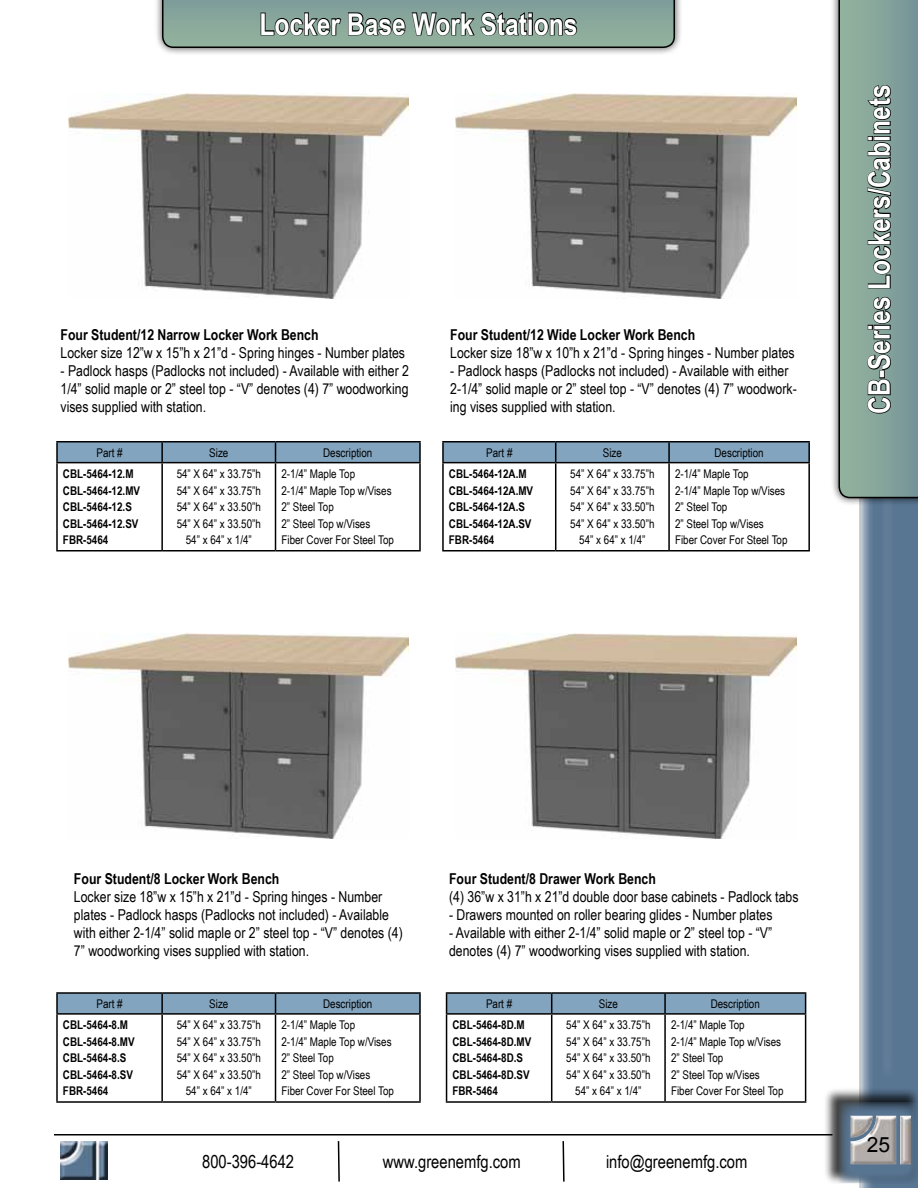
<style>
.page{position:relative;width:918px;height:1188px;background:#fff}
.page>*{position:absolute;margin:0;border:0;box-sizing:border-box;transform-origin:0 0}
.t1{font:700 30px "Arial Narrow";color:#fff}
.t2{font:21px "Arial";color:#000}
.t3{font:18px "Arial Narrow";color:#000}
.t4{font:15px/18px "Arial Narrow";color:#000}
.t5{font:700 15px "Arial Narrow";color:#000}
.t6{font:12px/16.5px "Arial Narrow";color:#000;text-align:center}
.t7{font:700 12px/16.5px "Arial Narrow";color:#000}
</style>
<div class="page">
<svg style="left:337px;top:1141px;width:3px;height:41px"></svg>
<hr style="left:54px;top:1134px;width:779px;height:2px;background:#000">
<svg style="left:562px;top:1141px;width:3px;height:41px"></svg>
<svg style="left:859px;top:506px;width:59px;height:682px"></svg>
<div style="left:882px;top:0;width:11px;height:1077px;background:#617b97"></div>
<div style="left:824px;top:1087px;width:94px;height:98px;background:#000;opacity:.75"></div>
<svg style="left:838px;top:1102px;width:80px;height:81px"></svg>
<img style="left:850px;top:1116px;width:61px;height:48px">
<img style="left:61px;top:1142px;width:47px;height:37px">
<hr style="left:56px;top:550px;width:106px;height:2px;background:#000">
<hr style="left:162px;top:441px;width:114px;height:1px;background:#000">
<hr style="left:162px;top:550px;width:114px;height:2px;background:#000">
<hr style="left:276px;top:441px;width:145px;height:1px;background:#000">
<hr style="left:276px;top:550px;width:145px;height:2px;background:#000">
<hr style="left:56px;top:441px;width:106px;height:1px;background:#000">
<svg style="left:56px;top:442px;width:365px;height:109px"></svg>
<hr style="left:56px;top:462px;width:106px;height:1px;background:#000">
<hr style="left:442px;top:550px;width:114px;height:2px;background:#000">
<hr style="left:556px;top:441px;width:113px;height:1px;background:#000">
<hr style="left:556px;top:550px;width:113px;height:2px;background:#000">
<hr style="left:669px;top:441px;width:141px;height:1px;background:#000">
<hr style="left:669px;top:550px;width:141px;height:2px;background:#000">
<hr style="left:442px;top:441px;width:114px;height:1px;background:#000">
<svg style="left:442px;top:442px;width:368px;height:109px"></svg>
<hr style="left:442px;top:462px;width:114px;height:1px;background:#000">
<hr style="left:56px;top:1101px;width:106px;height:2px;background:#000">
<hr style="left:162px;top:992px;width:114px;height:2px;background:#000">
<hr style="left:162px;top:1101px;width:114px;height:2px;background:#000">
<hr style="left:276px;top:992px;width:145px;height:2px;background:#000">
<hr style="left:276px;top:1101px;width:145px;height:2px;background:#000">
<hr style="left:56px;top:992px;width:106px;height:2px;background:#000">
<svg style="left:56px;top:993px;width:365px;height:109px"></svg>
<hr style="left:56px;top:1013px;width:106px;height:2px;background:#000">
<hr style="left:446px;top:1101px;width:106px;height:2px;background:#000">
<hr style="left:552px;top:992px;width:113px;height:2px;background:#000">
<hr style="left:552px;top:1101px;width:113px;height:2px;background:#000">
<hr style="left:665px;top:992px;width:141px;height:2px;background:#000">
<hr style="left:665px;top:1101px;width:141px;height:2px;background:#000">
<hr style="left:446px;top:992px;width:106px;height:2px;background:#000">
<svg style="left:446px;top:993px;width:360px;height:109px"></svg>
<hr style="left:446px;top:1013px;width:106px;height:2px;background:#000">
<img style="left:68px;top:93px;width:341px;height:205px">
<img style="left:456px;top:93px;width:340px;height:205px">
<img style="left:68px;top:633px;width:341px;height:205px">
<img style="left:456px;top:633px;width:340px;height:205px">
<div style="left:830px;top:0;width:88px;height:506px;background:#000;opacity:.75"></div>
<svg style="left:839px;top:0;width:79px;height:498px"></svg>
<div style="left:154px;top:0;width:529px;height:56px;background:#000;opacity:.75"></div>
<svg style="left:162px;top:0;width:513px;height:48px"></svg>
<h1 class="t1" style="left:259px;top:1px;width:320px">Locker Base Work Stations</h1>
<p class="t5" style="left:61px;top:323px;width:260px">Four Student/12 Narrow Locker Work Bench</p>
<p class="t4" style="left:61px;top:343px;width:346px">Locker size 12”w x 15”h x 21”d - Spring hinges - Number plates</p>
<p class="t4" style="left:61px;top:361px;width:350px;text-align:justify">- Padlock hasps (Padlocks not included) - Available with either 2<br>1/4” solid maple or 2” steel top - “V” denotes (4) 7” woodworking vises supplied with station.</p>
<p class="t6" style="left:96px;top:444px;width:28px">Part #</p>
<p class="t6" style="left:209px;top:444px;width:21px">Size</p>
<p class="t6" style="left:323px;top:444px;width:51px">Description</p>
<p class="t7" style="left:63px;top:465px;width:79px">CBL-5464-12.M<br>CBL-5464-12.MV<br>CBL-5464-12.S<br>CBL-5464-12.SV<br>FBR-5464</p>
<p class="t6" style="left:177px;top:465px;width:86px">54” X 64” x 33.75”h<br>54” X 64” x 33.75”h<br>54” X 64” x 33.50”h<br>54” X 64” x 33.50”h<br>54” x 64” x 1/4”</p>
<p class="t6" style="left:282px;top:465px;width:114px;text-align:left">2-1/4” Maple Top<br>2-1/4” Maple Top w/Vises<br>2” Steel Top<br>2” Steel Top w/Vises<br>Fiber Cover For Steel Top</p>
<p class="t5" style="left:450px;top:323px;width:247px">Four Student/12 Wide Locker Work Bench</p>
<p class="t4" style="left:450px;top:343px;width:346px">Locker size 18”w x 10”h x 21”d - Spring hinges - Number plates</p>
<p class="t4" style="left:450px;top:361px;width:348px">- Padlock hasps (Padlocks not included) - Available with either<br>2-1/4” solid maple or 2” steel top - “V” denotes (4) 7” woodwork&shy;ing vises supplied with station.</p>
<p class="t6" style="left:486px;top:444px;width:28px">Part #</p>
<p class="t6" style="left:603px;top:444px;width:21px">Size</p>
<p class="t6" style="left:715px;top:444px;width:51px">Description</p>
<p class="t7" style="left:449px;top:465px;width:86px">CBL-5464-12A.M<br>CBL-5464-12A.MV<br>CBL-5464-12A.S<br>CBL-5464-12A.SV<br>FBR-5464</p>
<p class="t6" style="left:570px;top:465px;width:86px">54” X 64” x 33.75”h<br>54” X 64” x 33.75”h<br>54” X 64” x 33.50”h<br>54” X 64” x 33.50”h<br>54” x 64” x 1/4”</p>
<p class="t6" style="left:675px;top:465px;width:114px;text-align:left">2-1/4” Maple Top<br>2-1/4” Maple Top w/Vises<br>2” Steel Top<br>2” Steel Top w/Vises<br>Fiber Cover For Steel Top</p>
<h1 class="t1" style="left:857px;top:414px;width:331px;rotate:-90deg">CB-Series Lockers/Cabinets</h1>
<p class="t5" style="left:74px;top:867px;width:207px">Four Student/8 Locker Work Bench</p>
<p class="t4" style="left:74px;top:887px;width:330px">Locker size 18”w x 15”h x 21”d - Spring hinges - Number plates - Padlock hasps (Padlocks not included) - Available with either 2-1/4” solid maple or 2” steel top - “V” denotes (4)<br>7” woodworking vises supplied with station.</p>
<p class="t6" style="left:96px;top:995px;width:28px">Part #</p>
<p class="t6" style="left:209px;top:995px;width:21px">Size</p>
<p class="t6" style="left:323px;top:995px;width:51px">Description</p>
<p class="t7" style="left:63px;top:1016px;width:73px">CBL-5464-8.M<br>CBL-5464-8.MV<br>CBL-5464-8.S<br>CBL-5464-8.SV<br>FBR-5464</p>
<p class="t6" style="left:177px;top:1016px;width:86px">54” X 64” x 33.75”h<br>54” X 64” x 33.75”h<br>54” X 64” x 33.50”h<br>54” X 64” x 33.50”h<br>54” x 64” x 1/4”</p>
<p class="t6" style="left:282px;top:1016px;width:114px;text-align:left">2-1/4” Maple Top<br>2-1/4” Maple Top w/Vises<br>2” Steel Top<br>2” Steel Top w/Vises<br>Fiber Cover For Steel Top</p>
<p class="t5" style="left:449px;top:867px;width:208px">Four Student/8 Drawer Work Bench</p>
<p class="t4" style="left:449px;top:887px;width:351px">(4) 36”w x 31”h x 21”d double door base cabinets - Padlock tabs</p>
<p class="t4" style="left:449px;top:905px;width:325px">- Drawers mounted on roller bearing glides - Number plates</p>
<p class="t4" style="left:449px;top:923px;width:325px">- Available with either 2-1/4” solid maple or 2” steel top - “V” denotes (4) 7” woodworking vises supplied with station.</p>
<p class="t6" style="left:486px;top:995px;width:28px">Part #</p>
<p class="t6" style="left:599px;top:995px;width:21px">Size</p>
<p class="t6" style="left:711px;top:995px;width:51px">Description</p>
<p class="t7" style="left:453px;top:1016px;width:80px">CBL-5464-8D.M<br>CBL-5464-8D.MV<br>CBL-5464-8D.S<br>CBL-5464-8D.SV<br>FBR-5464</p>
<p class="t6" style="left:566px;top:1016px;width:86px">54” X 64” x 33.75”h<br>54” X 64” x 33.75”h<br>54” X 64” x 33.50”h<br>54” X 64” x 33.50”h<br>54” x 64” x 1/4”</p>
<p class="t6" style="left:671px;top:1016px;width:114px;text-align:left">2-1/4” Maple Top<br>2-1/4” Maple Top w/Vises<br>2” Steel Top<br>2” Steel Top w/Vises<br>Fiber Cover For Steel Top</p>
<p class="t3" style="left:202px;top:1148px;width:93px">800-396-4642</p>
<p class="t3" style="left:383px;top:1148px;width:139px">www.greenemfg.com</p>
<p class="t3" style="left:606px;top:1148px;width:143px">info@greenemfg.com</p>
<h2 class="t2" style="left:867px;top:1130px;width:25px">25</h2>
</div>
